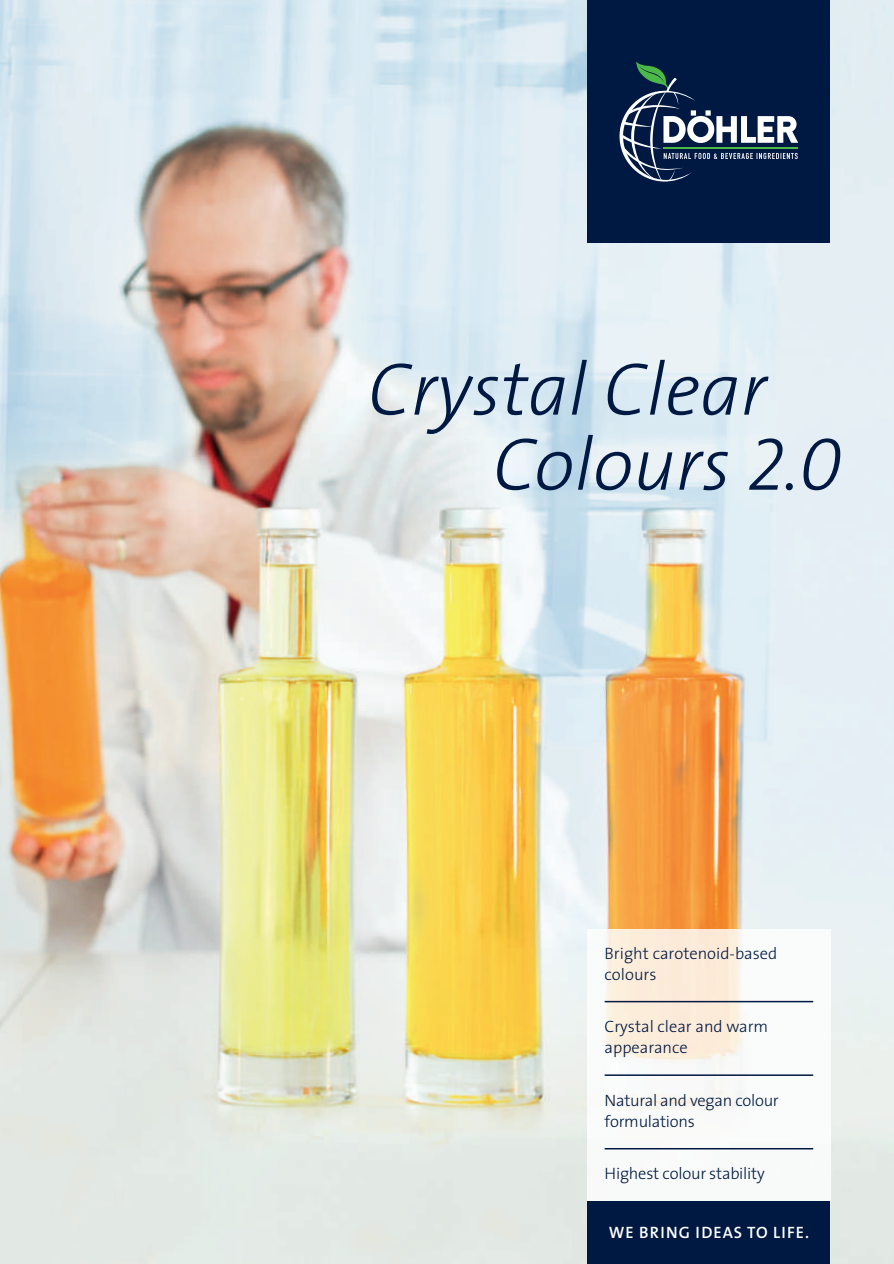
<style>
.page{position:relative;width:894px;height:1264px;background:#fff}
.page>*{position:absolute;margin:0;border:0;box-sizing:border-box;transform-origin:0 0}
.t1{font:75px/75px "The Sans LP3 Lig IT";color:#001942}
.t2{font:300 16.5px/21px "The Sans";letter-spacing:-.015em;color:#001942}
.t3{font:16.5px "The Sans LP6 Se Bld";letter-spacing:.065em;color:#fff}
</style>
<div class="page">
<img style="left:0;top:0;width:893px;height:1263px">
<div style="left:587px;top:1199px;width:242px;height:64px;background:#001942"></div>
<div style="left:587px;top:0;width:242px;height:243px;background:#001942"></div>
<svg style="left:619px;top:62px;width:178px;height:119px"></svg>
<img style="left:587px;top:928px;width:242px;height:271px">
<hr style="left:604px;top:1000px;width:208px;height:2px;background:#001942">
<hr style="left:604px;top:1074px;width:208px;height:1px;background:#001942">
<hr style="left:604px;top:1147px;width:208px;height:2px;background:#001942">
<h1 class="t1" style="left:492px;top:358px;width:350px;text-indent:-125px">Crystal Clear<br>Colours 2.0</h1>
<p class="t2" style="left:604px;top:943px;width:174px">Bright carotenoid-based colours</p>
<p class="t2" style="left:604px;top:1017px;width:165px">Crystal clear and warm appearance</p>
<p class="t2" style="left:604px;top:1090px;width:175px">Natural and vegan colour formulations</p>
<p class="t2" style="left:604px;top:1164px;width:161px">Highest colour stability</p>
<p class="t3" style="left:608px;top:1225px;width:201px">WE BRING IDEAS TO LIFE.</p>
</div>
